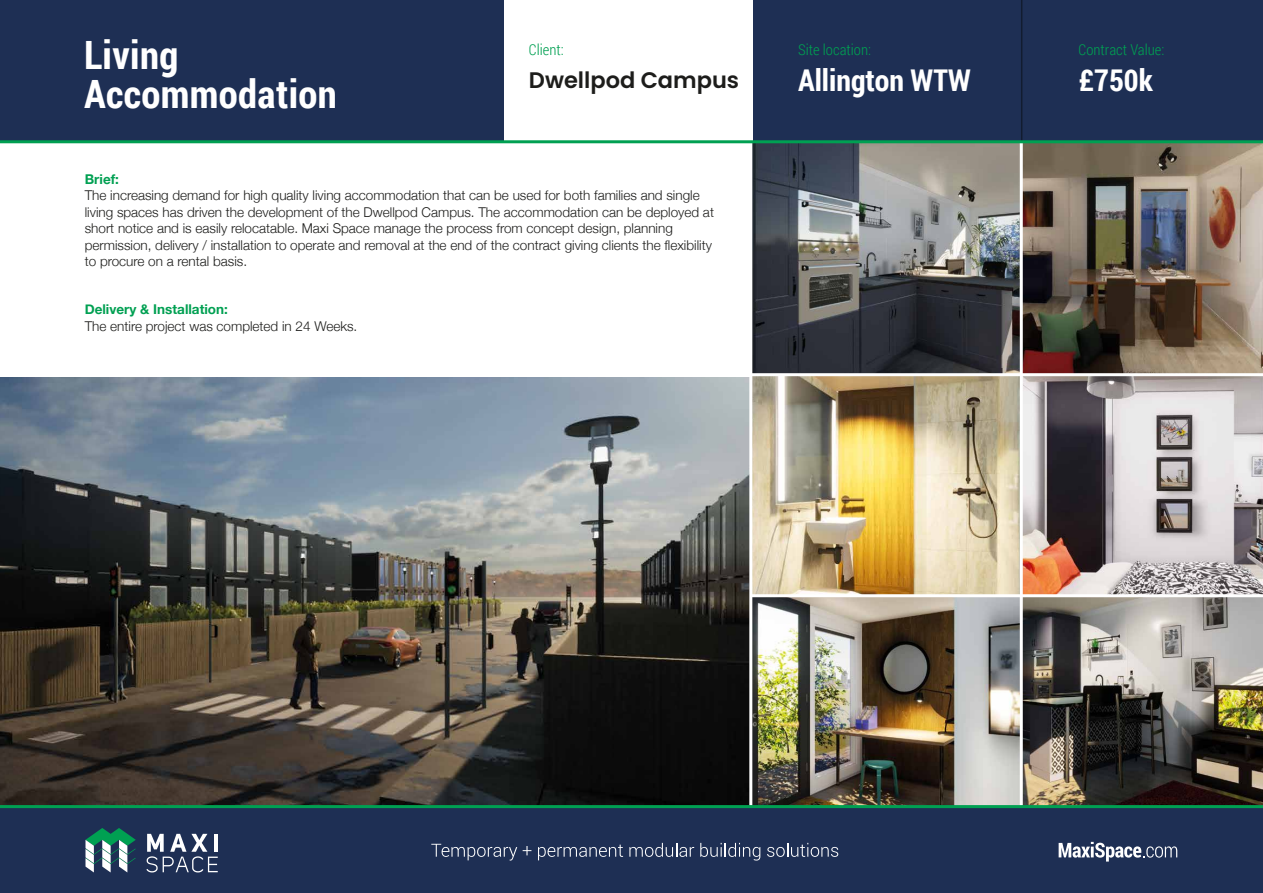
<style>
.page{position:relative;width:1263px;height:893px;background:#fff}
.page>*{position:absolute;margin:0;border:0;box-sizing:border-box;transform-origin:0 0}
.t1{font:700 39px/39px "Roboto Condensed";letter-spacing:.01em;color:#fff}
.t2{font:700 30px "Roboto Condensed";color:#fff}
.t3{font:600 22.5px "Poppins";color:#1d1d1b}
.t4{font:300 15px "Roboto Condensed";color:#00a052}
.t5{font:300 13.5px/16.5px "Helvetica Neue";color:#1d1d1b}
.t6{font:700 13.5px "Helvetica Neue";color:#00a052}
</style>
<div class="page">
<img style="left:752px;top:143px;width:511px;height:451px">
<img style="left:1023px;top:597px;width:240px;height:208px">
<img style="left:0;top:377px;width:849px;height:428px">
<img style="left:752px;top:597px;width:268px;height:208px">
<hr style="left:751px;top:373px;width:512px;height:3px;background:#fff">
<hr style="left:751px;top:594px;width:512px;height:3px;background:#fff">
<hr style="left:749px;top:122px;width:3px;height:684px;background:#fff">
<hr style="left:1020px;top:122px;width:3px;height:684px;background:#fff">
<div style="left:0;top:0;width:1263px;height:142px;background:#1e2f54"></div>
<div style="left:504px;top:0;width:249px;height:142px;background:#fff"></div>
<div style="left:0;top:806px;width:1263px;height:87px;background:#1e2f54"></div>
<svg style="left:431px;top:844px;width:86px;height:16px"></svg>
<svg style="left:523px;top:846px;width:8px;height:9px"></svg>
<svg style="left:538px;top:845px;width:85px;height:15px"></svg>
<svg style="left:629px;top:843px;width:65px;height:14px"></svg>
<svg style="left:700px;top:843px;width:60px;height:17px"></svg>
<svg style="left:767px;top:843px;width:71px;height:14px"></svg>
<svg style="left:1059px;top:842px;width:118px;height:19px"></svg>
<svg style="left:146px;top:834px;width:72px;height:38px"></svg>
<svg style="left:86px;top:828px;width:50px;height:44px"></svg>
<hr style="left:1021px;top:0;width:1px;height:142px;background:#121c30">
<hr style="left:0;top:805px;width:1263px;height:3px;background:#00a052">
<hr style="left:0;top:140px;width:1263px;height:3px;background:#00a052">
<h1 class="t1" style="left:84px;top:34px;width:254px">Living<br>Accommodation</h1>
<p class="t4" style="left:1078px;top:39px;width:87px">Contract Value:</p>
<p class="t4" style="left:529px;top:39px;width:36px">Client:</p>
<h3 class="t3" style="left:529px;top:67px;width:212px">Dwellpod Campus</h3>
<p class="t4" style="left:798px;top:39px;width:74px">Site location:</p>
<h2 class="t2" style="left:798px;top:59px;width:174px">Allington WTW</h2>
<h2 class="t2" style="left:1078px;top:59px;width:76px">£750k</h2>
<p class="t6" style="left:85px;top:168px;width:36px">Brief:</p>
<p class="t5" style="left:85px;top:186px;width:631px">The increasing demand for high quality living accommodation that can be used for both families and single living spaces has driven the development of the Dwellpod Campus. The accommodation can be deployed at short notice and is easily relocatable. Maxi Space manage the process from concept design, planning permission, delivery / installation to operate and removal at the end of the contract giving clients the flexibility to procure on a rental basis.</p>
<p class="t6" style="left:85px;top:299px;width:145px">Delivery &amp; Installation:</p>
<p class="t5" style="left:85px;top:317px;width:274px">The entire project was completed in 24 Weeks.</p>
</div>
